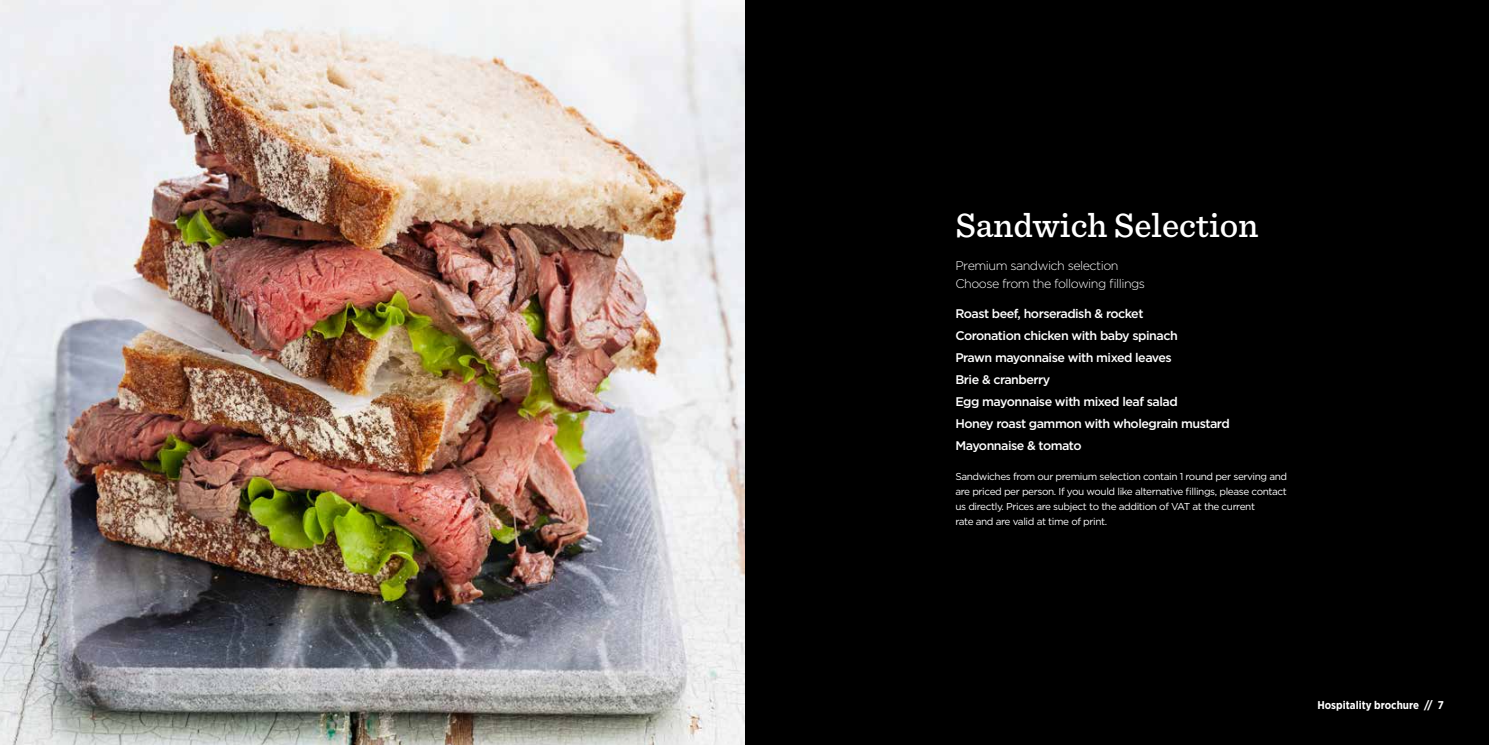
<style>
.page{position:relative;width:1489px;height:745px;background:#fff}
.page>*{position:absolute;margin:0;border:0;box-sizing:border-box;transform-origin:0 0}
.t1{font:500 35px "Sentinel";color:#fff}
.t2{font:500 12.5px/22.1px "Gotham";letter-spacing:-.04em;color:#fff}
.t3{font:300 12.5px/18.5px "Gotham";letter-spacing:-.04em;color:#fff}
.t4{font:700 11.25px "Gotham Narrow";color:#fff}
.t5{font:10px/15px "Gotham";letter-spacing:-.04em;color:#fff}
</style>
<div class="page">
<div style="left:744px;top:0;width:744px;height:744px;background:#000"></div>
<img style="left:0;top:0;width:744px;height:744px">
<h1 class="t1" style="left:955px;top:199px;width:305px">Sandwich Selection</h1>
<p class="t3" style="left:955px;top:255px;width:191px">Premium sandwich selection<br>Choose from the following fillings</p>
<p class="t2" style="left:955px;top:301px;width:276px">Roast beef, horseradish &amp; rocket<br>Coronation chicken with baby spinach<br>Prawn mayonnaise with mixed leaves<br>Brie &amp; cranberry<br>Egg mayonnaise with mixed leaf salad<br>Honey roast gammon with wholegrain mustard<br>Mayonnaise &amp; tomato</p>
<p class="t5" style="left:955px;top:468px;width:333px">Sandwiches from our premium selection contain 1 round per serving and are priced per person. If you would like alternative fillings, please contact us directly. Prices are subject to the addition of VAT at the current<br>rate and are valid at time of print.</p>
<p class="t4" style="left:1317px;top:697px;width:128px">Hospitality brochure // 7</p>
</div>
